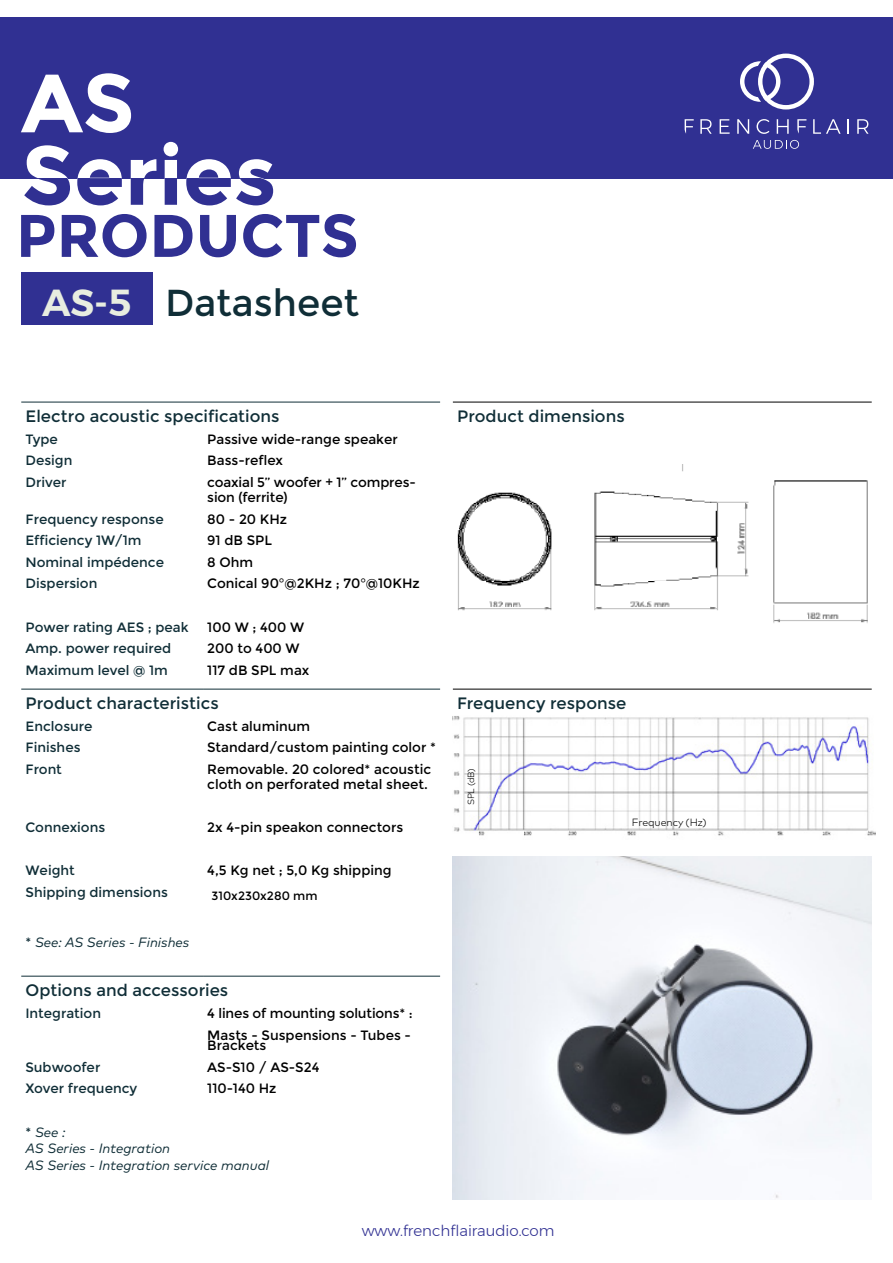
<style>
.page{position:relative;width:893px;height:1263px;background:#fff}
.page>*{position:absolute;margin:0;border:0;box-sizing:border-box;transform-origin:0 0}
.t1{font:700 82.5px/72px "Montserrat";color:#fff}
.t2{font:700 60px "Montserrat";color:#303092}
.t3{font:37.5px "Montserrat";color:#102e37}
.t4{font:16.5px "Montserrat";letter-spacing:.005em;color:#102e37}
.t5{font:300 15px "Montserrat";color:#303092}
.t6{font:13.5px/15px "Montserrat";color:#000}
.t7{font:13.5px "Montserrat";color:#102e37}
.t8{font:italic 13.5px/16.5px "Mark Pro";color:#102e37}
.t9{font:12px "Montserrat";color:#000}
.t10{font:300 10.5px "Mark Pro";letter-spacing:-.01em;color:#000}
.t11{font:300 9px "Mark Pro";color:#000}
.s1{font-weight:600;color:#e8ede0}
.s2{font-family:"Montserrat";font-style:normal}
</style>
<div class="page">
<div style="left:1px;top:18px;width:892px;height:161px;background:#303092"></div>
<svg style="left:740px;top:54px;width:74px;height:55px"></svg>
<svg style="left:700px;top:119px;width:12px;height:15px"></svg>
<svg style="left:720px;top:119px;width:10px;height:15px"></svg>
<svg style="left:737px;top:119px;width:12px;height:15px"></svg>
<svg style="left:756px;top:119px;width:13px;height:15px"></svg>
<svg style="left:777px;top:119px;width:12px;height:15px"></svg>
<svg style="left:813px;top:119px;width:28px;height:15px"></svg>
<svg style="left:847px;top:119px;width:1px;height:15px"></svg>
<svg style="left:857px;top:119px;width:11px;height:15px"></svg>
<svg style="left:753px;top:140px;width:46px;height:9px"></svg>
<svg style="left:685px;top:119px;width:9px;height:15px"></svg>
<svg style="left:797px;top:119px;width:9px;height:15px"></svg>
<div style="left:21px;top:272px;width:131px;height:52px;background:#303092"></div>
<hr style="left:21px;top:402px;width:182px;height:1px;background:#102e37">
<hr style="left:203px;top:402px;width:237px;height:1px;background:#102e37">
<hr style="left:21px;top:689px;width:182px;height:1px;background:#102e37">
<hr style="left:203px;top:689px;width:237px;height:1px;background:#102e37">
<hr style="left:21px;top:976px;width:182px;height:1px;background:#102e37">
<hr style="left:203px;top:976px;width:237px;height:1px;background:#102e37">
<hr style="left:453px;top:402px;width:419px;height:1px;background:#000">
<img style="left:457px;top:464px;width:411px;height:159px">
<img style="left:453px;top:716px;width:423px;height:120px">
<hr style="left:453px;top:689px;width:419px;height:1px;background:#000">
<img style="left:453px;top:857px;width:419px;height:342px">
<h1 class="t1" style="left:21px;top:68px;width:257px">AS<br>SERIES</h1>
<h2 class="t2" style="left:16px;top:200px;width:337px">PRODUCTS</h2>
<h3 class="t3" style="left:42px;top:281px;width:318px"><span class="s1">AS-5</span> Datasheet</h3>
<p class="t4" style="left:26px;top:407px;width:256px">Electro acoustic specifications</p>
<p class="t7" style="left:26px;top:431px;width:34px">Type</p>
<p class="t6" style="left:207px;top:432px;width:192px">Passive wide-range speaker</p>
<p class="t7" style="left:26px;top:453px;width:48px">Design</p>
<p class="t6" style="left:207px;top:453px;width:77px">Bass-reflex</p>
<p class="t7" style="left:26px;top:474px;width:43px">Driver</p>
<p class="t6" style="left:207px;top:475px;width:210px">coaxial 5’’ woofer + 1’’ compres&shy;sion (ferrite)</p>
<p class="t7" style="left:26px;top:511px;width:140px">Frequency response</p>
<p class="t6" style="left:207px;top:511px;width:81px">80 - 20 KHz</p>
<p class="t7" style="left:26px;top:533px;width:118px">Efficiency 1W/1m</p>
<p class="t6" style="left:207px;top:533px;width:66px">91 dB SPL</p>
<p class="t7" style="left:26px;top:554px;width:140px">Nominal impédence</p>
<p class="t6" style="left:207px;top:555px;width:47px">8 Ohm</p>
<p class="t7" style="left:26px;top:576px;width:73px">Dispersion</p>
<p class="t6" style="left:207px;top:576px;width:214px">Conical 90°@2KHz ; 70°@10KHz</p>
<p class="t7" style="left:26px;top:619px;width:165px">Power rating AES ; peak</p>
<p class="t6" style="left:207px;top:619px;width:99px">100 W ; 400 W</p>
<p class="t7" style="left:26px;top:641px;width:147px">Amp. power required</p>
<p class="t6" style="left:207px;top:641px;width:94px">200 to 400 W</p>
<p class="t7" style="left:26px;top:662px;width:144px">Maximum level @ 1m</p>
<p class="t6" style="left:207px;top:663px;width:104px">117 dB SPL max</p>
<p class="t4" style="left:26px;top:694px;width:195px">Product characteristics</p>
<p class="t7" style="left:26px;top:718px;width:69px">Enclosure</p>
<p class="t6" style="left:207px;top:719px;width:104px">Cast aluminum</p>
<p class="t7" style="left:26px;top:740px;width:56px">Finishes</p>
<p class="t6" style="left:207px;top:740px;width:230px">Standard/custom painting color *</p>
<p class="t7" style="left:26px;top:761px;width:38px">Front</p>
<p class="t6" style="left:207px;top:762px;width:225px">Removable. 20 colored* acoustic cloth on perforated metal sheet.</p>
<p class="t7" style="left:26px;top:820px;width:81px">Connexions</p>
<p class="t6" style="left:207px;top:820px;width:197px">2x 4-pin speakon connectors</p>
<p class="t7" style="left:26px;top:863px;width:51px">Weight</p>
<p class="t6" style="left:207px;top:863px;width:186px">4,5 Kg net ; 5,0 Kg shipping</p>
<p class="t7" style="left:26px;top:884px;width:144px">Shipping dimensions</p>
<p class="t9" style="left:212px;top:888px;width:107px">310x230x280 mm</p>
<p class="t8" style="left:26px;top:933px;width:165px"><span class="s2">*</span> See: AS Series - Finishes</p>
<p class="t4" style="left:26px;top:981px;width:204px">Options and accessories</p>
<p class="t7" style="left:26px;top:1005px;width:77px">Integration</p>
<p class="t6" style="left:207px;top:1002px;width:207px;line-height:21.6px">4 lines of mounting solutions* :<br>Masts - Suspensions - Tubes -</p>
<p class="t6" style="left:207px;top:1038px;width:61px">Brackets</p>
<p class="t7" style="left:26px;top:1059px;width:76px">Subwoofer</p>
<p class="t6" style="left:207px;top:1060px;width:114px">AS-S10 / AS-S24</p>
<p class="t7" style="left:26px;top:1081px;width:113px">Xover frequency</p>
<p class="t6" style="left:207px;top:1081px;width:71px">110-140 Hz</p>
<p class="t8" style="left:26px;top:1122px;width:245px"><span class="s2">*</span> See :<br>AS Series - Integration<br>AS Series - Integration service manual</p>
<p class="t4" style="left:457px;top:407px;width:169px">Product dimensions</p>
<p class="t4" style="left:457px;top:694px;width:171px">Frequency response</p>
<p class="t11" style="left:464px;top:805px;width:39px;rotate:-90deg">SPL (dB)</p>
<p class="t10" style="left:632px;top:814px;width:76px">Frequency (Hz)</p>
<p class="t5" style="left:362px;top:1220px;width:194px">www.frenchflairaudio.com</p>
</div>
